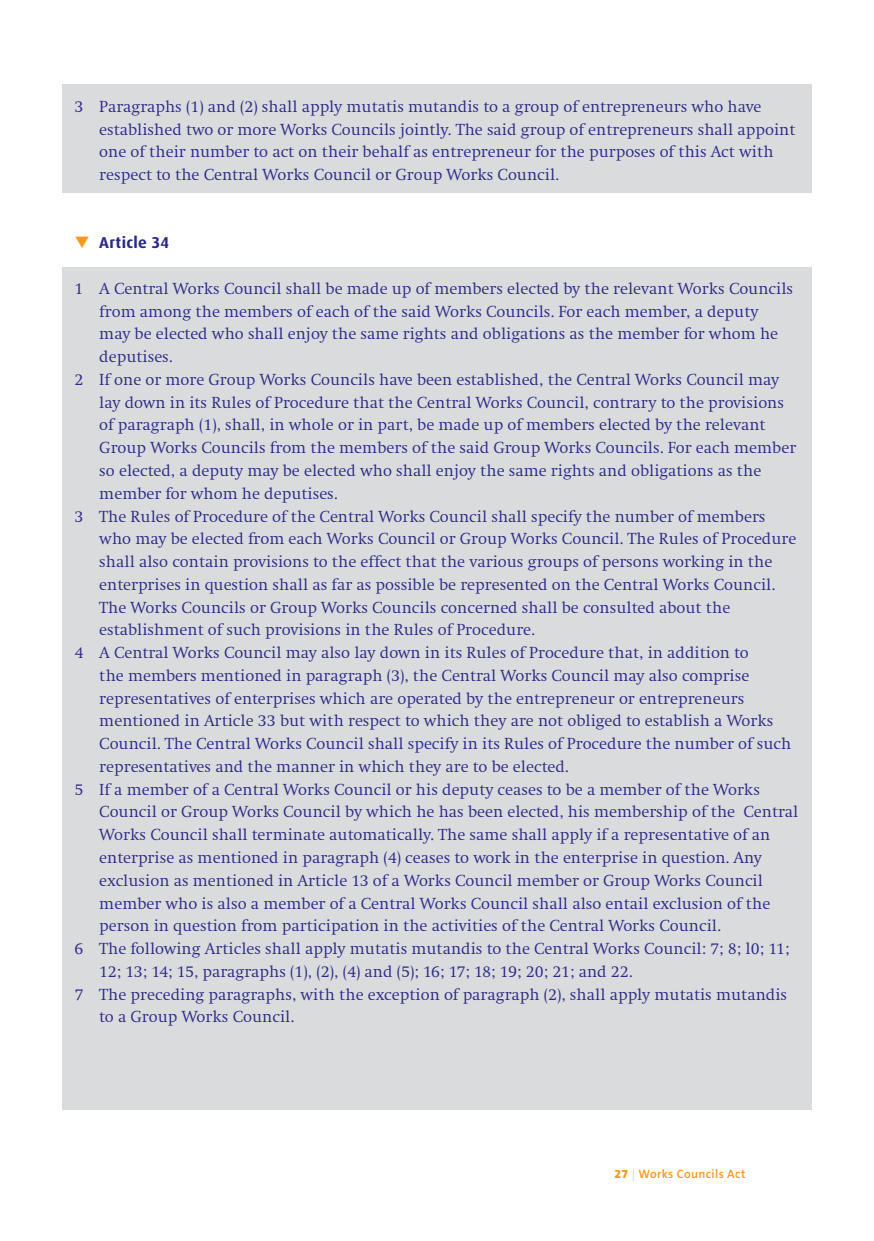
<style>
.page{position:relative;width:874px;height:1241px;background:#fff}
.page>*{position:absolute;margin:0;border:0;box-sizing:border-box;transform-origin:0 0}
.t1{font:300 16.62px/22.8px "Swift EF";color:#2a2a86}
.t2{font:700 15.75px "Dax OT";letter-spacing:.02em;color:#2a2a86}
.t3{font:600 12.25px "The Sans B6";letter-spacing:.03em;color:#f7971d}
.s1{color:#f7971d}
.s2{font-family:"The Sans B8";font-weight:800}
.s3{color:#dadbdd}
</style>
<div class="page">
<div style="left:62px;top:266px;width:749px;height:843px;background:#dadbdd"></div>
<div style="left:62px;top:84px;width:749px;height:109px;background:#dadbdd"></div>
<p class="t1" style="left:99px;top:95px;width:697px;text-indent:-25px">3 Paragraphs (1) and (2) shall apply mutatis mutandis to a group of entrepreneurs who have established two or more Works Councils jointly. The said group of entrepreneurs shall appoint one of their number to act on their behalf as entrepreneur for the purposes of this Act with respect to the Central Works Council or Group Works Council.</p>
<p class="t2" style="left:74px;top:233px;width:96px"><span class="s1">❑</span> Article 34</p>
<p class="t1" style="left:74px;top:277px;width:720px">1 A Central Works Council shall be made up of members elected by the relevant Works Councils</p>
<p class="t1" style="left:99px;top:300px;width:660px">from among the members of each of the said Works Councils. For each member, a deputy</p>
<p class="t1" style="left:99px;top:323px;width:680px">may be elected who shall enjoy the same rights and obligations as the member for whom he</p>
<p class="t1" style="left:99px;top:345px;width:75px">deputises.</p>
<p class="t1" style="left:74px;top:368px;width:706px">2 If one or more Group Works Councils have been established, the Central Works Council may</p>
<p class="t1" style="left:99px;top:391px;width:686px">lay down in its Rules of Procedure that the Central Works Council, contrary to the provisions</p>
<p class="t1" style="left:99px;top:414px;width:667px">of paragraph (1), shall, in whole or in part, be made up of members elected by the relevant</p>
<p class="t1" style="left:99px;top:436px;width:698px">Group Works Councils from the members of the said Group Works Councils. For each member</p>
<p class="t1" style="left:99px;top:459px;width:663px">so elected, a deputy may be elected who shall enjoy the same rights and obligations as the</p>
<p class="t1" style="left:99px;top:482px;width:240px">member for whom he deputises.</p>
<p class="t1" style="left:74px;top:505px;width:692px">3 The Rules of Procedure of the Central Works Council shall specify the number of members</p>
<p class="t1" style="left:99px;top:527px;width:698px">who may be elected from each Works Council or Group Works Council. The Rules of Procedure</p>
<p class="t1" style="left:99px;top:550px;width:674px">shall also contain provisions to the effect that the various groups of persons working in the</p>
<p class="t1" style="left:99px;top:573px;width:677px">enterprises in question shall as far as possible be represented on the Central Works Council.</p>
<p class="t1" style="left:99px;top:596px;width:632px">The Works Councils or Group Works Councils concerned shall be consulted about the</p>
<p class="t1" style="left:99px;top:618px;width:437px">establishment of such provisions in the Rules of Procedure.</p>
<p class="t1" style="left:74px;top:641px;width:675px">4 A Central Works Council may also lay down in its Rules of Procedure that, in addition to</p>
<p class="t1" style="left:99px;top:664px;width:651px">the members mentioned in paragraph (3), the Central Works Council may also comprise</p>
<p class="t1" style="left:99px;top:687px;width:646px">representatives of enterprises which are operated by the entrepreneur or entrepreneurs</p>
<p class="t1" style="left:99px;top:709px;width:675px">mentioned in Article 33 but with respect to which they are not obliged to establish a Works</p>
<p class="t1" style="left:99px;top:732px;width:693px">Council. The Central Works Council shall specify in its Rules of Procedure the number of such</p>
<p class="t1" style="left:99px;top:755px;width:470px">representatives and the manner in which they are to be elected.</p>
<p class="t1" style="left:74px;top:778px;width:686px">5 If a member of a Central Works Council or his deputy ceases to be a member of the Works</p>
<p class="t1" style="left:99px;top:800px;width:700px">Council or Group Works Council by which he has been elected, his membership of the Central</p>
<p class="t1" style="left:99px;top:823px;width:672px">Works Council shall terminate automatically. The same shall apply if a representative of an</p>
<p class="t1" style="left:99px;top:846px;width:663px">enterprise as mentioned in paragraph (4) ceases to work in the enterprise in question. Any</p>
<p class="t1" style="left:99px;top:869px;width:665px">exclusion as mentioned in Article 13 of a Works Council member or Group Works Council</p>
<p class="t1" style="left:99px;top:891px;width:672px">member who is also a member of a Central Works Council shall also entail exclusion of the</p>
<p class="t1" style="left:99px;top:914px;width:622px">person in question from participation in the activities of the Central Works Council.</p>
<p class="t1" style="left:74px;top:937px;width:716px">6 The following Articles shall apply mutatis mutandis to the Central Works Council: 7; 8; l0; 11;</p>
<p class="t1" style="left:99px;top:960px;width:534px">12; 13; 14; 15, paragraphs (1), (2), (4) and (5); 16; 17; 18; 19; 20; 21; and 22.</p>
<p class="t1" style="left:74px;top:982px;width:713px">7 The preceding paragraphs, with the exception of paragraph (2), shall apply mutatis mutandis</p>
<p class="t1" style="left:99px;top:1005px;width:196px">to a Group Works Council.</p>
<p class="t3" style="left:614px;top:1167px;width:132px"><span class="s2">27</span> <span class="s3">|</span> Works Councils Act</p>
</div>
